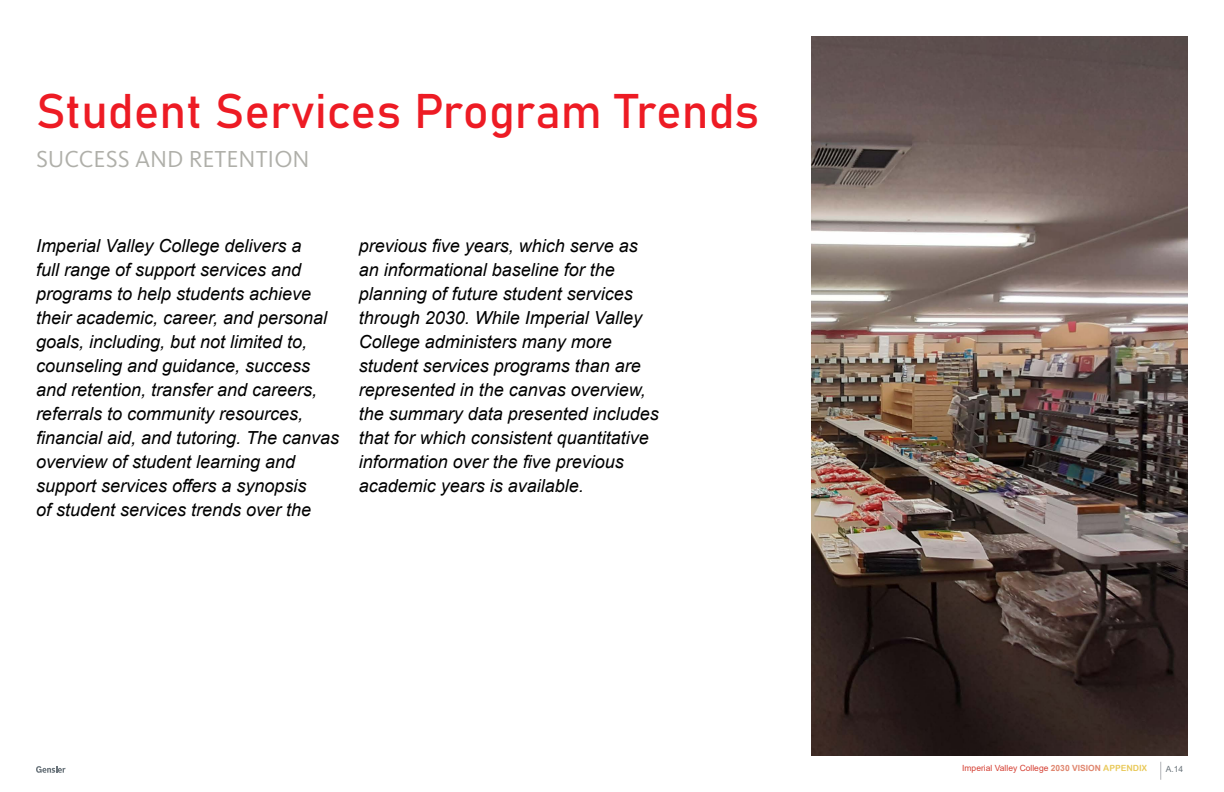
<style>
.page{position:relative;width:1224px;height:792px;background:#fff}
.page>*{position:absolute;margin:0;border:0;box-sizing:border-box;transform-origin:0 0}
.t1{font:48px "Bahnschrift";color:#ed1b24}
.t2{font:24px "Kievit OT";color:#afafa9}
.t3{font:italic 18px/24px "Arial";color:#000}
.t4{font:8.5px "Arial";color:#d53f33}
.t5{font:8.5px "Arial";color:#6a747b}
.s1{font-weight:700;color:#e08770}
.s2{font-family:"Arial Rounded MT Bold";color:#e9c959}
</style>
<div class="page">
<svg style="left:1160px;top:762px;width:1px;height:18px"></svg>
<svg style="left:36px;top:766px;width:30px;height:7px"></svg>
<img style="left:812px;top:36px;width:376px;height:720px">
<h1 class="t1" style="left:36px;top:81px;width:725px">Student Services Program Trends</h1>
<h2 class="t2" style="left:36px;top:145px;width:275px">SUCCESS AND RETENTION</h2>
<p class="t3" style="left:36px;top:234px;width:305px">Imperial Valley College delivers a<br>full range of support services and programs to help students achieve their academic, career, and personal goals, including, but not limited to, counseling and guidance, success and retention, transfer and careers, referrals to community resources, financial aid, and tutoring. The canvas overview of student learning and support services offers a synopsis<br>of student services trends over the</p>
<p class="t3" style="left:359px;top:234px;width:302px">previous five years, which serve as an informational baseline for the planning of future student services through 2030. While Imperial Valley College administers many more student services programs than are represented in the canvas overview, the summary data presented includes that for which consistent quantitative information over the five previous academic years is available.</p>
<p class="t4" style="left:962px;top:762px;width:186px">Imperial Valley College <span class="s1">2030 VISION</span> <span class="s2">APPENDIX</span></p>
<p class="t5" style="left:1166px;top:763px;width:19px">A.14</p>
</div>
